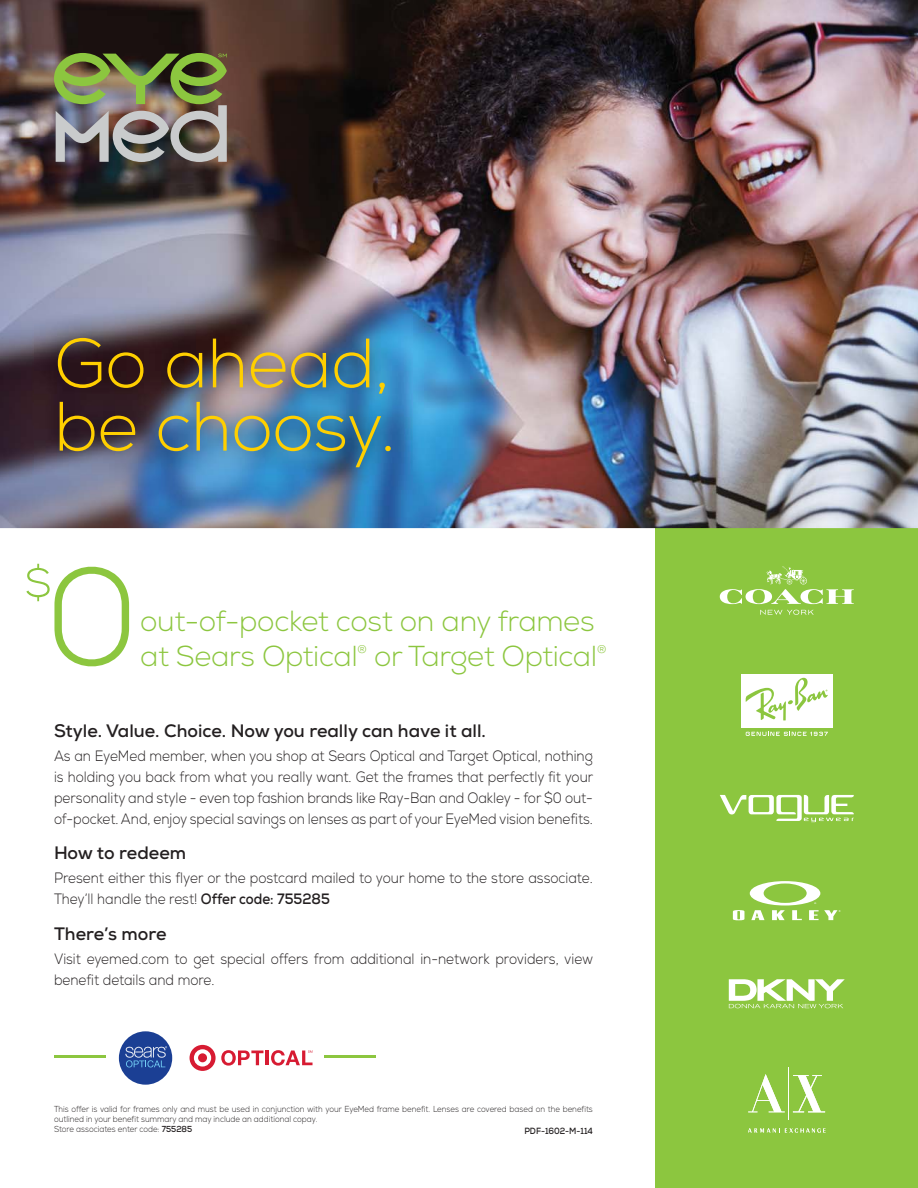
<style>
.page{position:relative;width:918px;height:1188px;background:#fff}
.page>*{position:absolute;margin:0;border:0;box-sizing:border-box;transform-origin:0 0}
.t1{font:300 69.75px/63.3px "Nexa";letter-spacing:-.01em;color:#ffcf00}
.t2{font:300 29.1px "Nexa";letter-spacing:-.01em;color:#8cc63f}
.t3{font:300 28.95px "Nexa";letter-spacing:-.01em;color:#8cc63f}
.t4{font:700 18px "Nexa";color:#231f20}
.t5{font:300 15px/21px "Nexa";color:#231f20;scale:.9 1}
.t6{font:300 11.1px "Nexa";color:#8cc63f}
.t7{font:700 9px "Nexa";color:#231f20;scale:.9 1}
.t8{font:300 8.7px/9.3px "Nexa";color:#231f20;scale:.9 1}
.s1{font-weight:700}
</style>
<div class="page">
<div style="left:656px;top:494px;width:262px;height:694px;background:#8cc63f"></div>
<img style="left:0;top:0;width:918px;height:528px">
<img style="left:54px;top:53px;width:173px;height:109px">
<img style="left:35px;top:315px;width:378px;height:174px">
<svg style="left:26px;top:563px;width:103px;height:104px"></svg>
<svg style="left:190px;top:1045px;width:73px;height:26px"></svg>
<hr style="left:266px;top:1051px;width:3px;height:14px;background:#d71b32">
<svg style="left:271px;top:1050px;width:42px;height:16px"></svg>
<div style="left:119px;top:1031px;width:53px;height:54px;background:#1b3f94;border-radius:50%"></div>
<svg style="left:119px;top:1045px;width:48px;height:22px"></svg>
<hr style="left:324px;top:1056px;width:52px;height:2px;background:#8cc63f">
<hr style="left:54px;top:1056px;width:51px;height:2px;background:#8cc63f">
<svg style="left:733px;top:910px;width:11px;height:10px"></svg>
<svg style="left:750px;top:881px;width:91px;height:39px"></svg>
<div style="left:741px;top:674px;width:92px;height:54px;background:#fff"></div>
<svg style="left:746px;top:678px;width:82px;height:42px"></svg>
<svg style="left:746px;top:732px;width:82px;height:4px"></svg>
<svg style="left:720px;top:795px;width:134px;height:27px"></svg>
<svg style="left:760px;top:610px;width:54px;height:5px"></svg>
<svg style="left:720px;top:566px;width:134px;height:38px"></svg>
<svg style="left:729px;top:979px;width:116px;height:29px"></svg>
<svg style="left:748px;top:1074px;width:37px;height:38px"></svg>
<svg style="left:793px;top:1075px;width:32px;height:37px"></svg>
<hr style="left:788px;top:1067px;width:1px;height:53px;background:#fff">
<svg style="left:748px;top:1128px;width:78px;height:5px"></svg>
<h1 class="t1" style="left:54px;top:343px;width:343px">Go ahead, be choosy.</h1>
<h2 class="t2" style="left:140px;top:610px;width:456px">out-of-pocket cost on any frames</h2>
<h3 class="t3" style="left:140px;top:645px;width:219px">at Sears Optical</h3>
<p class="t6" style="left:358px;top:645px;width:11px">®</p>
<h3 class="t3" style="left:374px;top:645px;width:225px">or Target Optical</h3>
<p class="t6" style="left:597px;top:645px;width:11px">®</p>
<p class="t4" style="left:54px;top:724px;width:434px">Style. Value. Choice. Now you really can have it all.</p>
<p class="t5" style="left:54px;top:748px;width:601px;text-align:justify">As an EyeMed member, when you shop at Sears Optical and Target Optical, nothing is holding you back from what you really want. Get the frames that perfectly fit your personality and style - even top fashion brands like Ray-Ban and Oakley - for $0 out&shy;of-pocket. And, enjoy special savings on lenses as part of your EyeMed vision benefits.</p>
<p class="t4" style="left:54px;top:847px;width:134px">How to redeem</p>
<p class="t5" style="left:54px;top:870px;width:600px">Present either this flyer or the postcard mailed to your home to the store associate.<br>They’ll handle the rest! <span class="s1">Offer code: 755285</span></p>
<p class="t4" style="left:54px;top:927px;width:114px">There’s more</p>
<p class="t5" style="left:54px;top:950px;width:601px">Visit eyemed.com to get special offers from additional in-network providers, view benefit details and more.</p>
<p class="t8" style="left:54px;top:1106px;width:600px">This offer is valid for frames only and must be used in conjunction with your EyeMed frame benefit. Lenses are covered based on the benefits outlined in your benefit summary and may include an additional copay.</p>
<p class="t8" style="left:54px;top:1126px;width:155px">Store associates enter code: <span class="s1">755285</span></p>
<p class="t7" style="left:524px;top:1128px;width:78px">PDF-1602-M-114</p>
</div>
